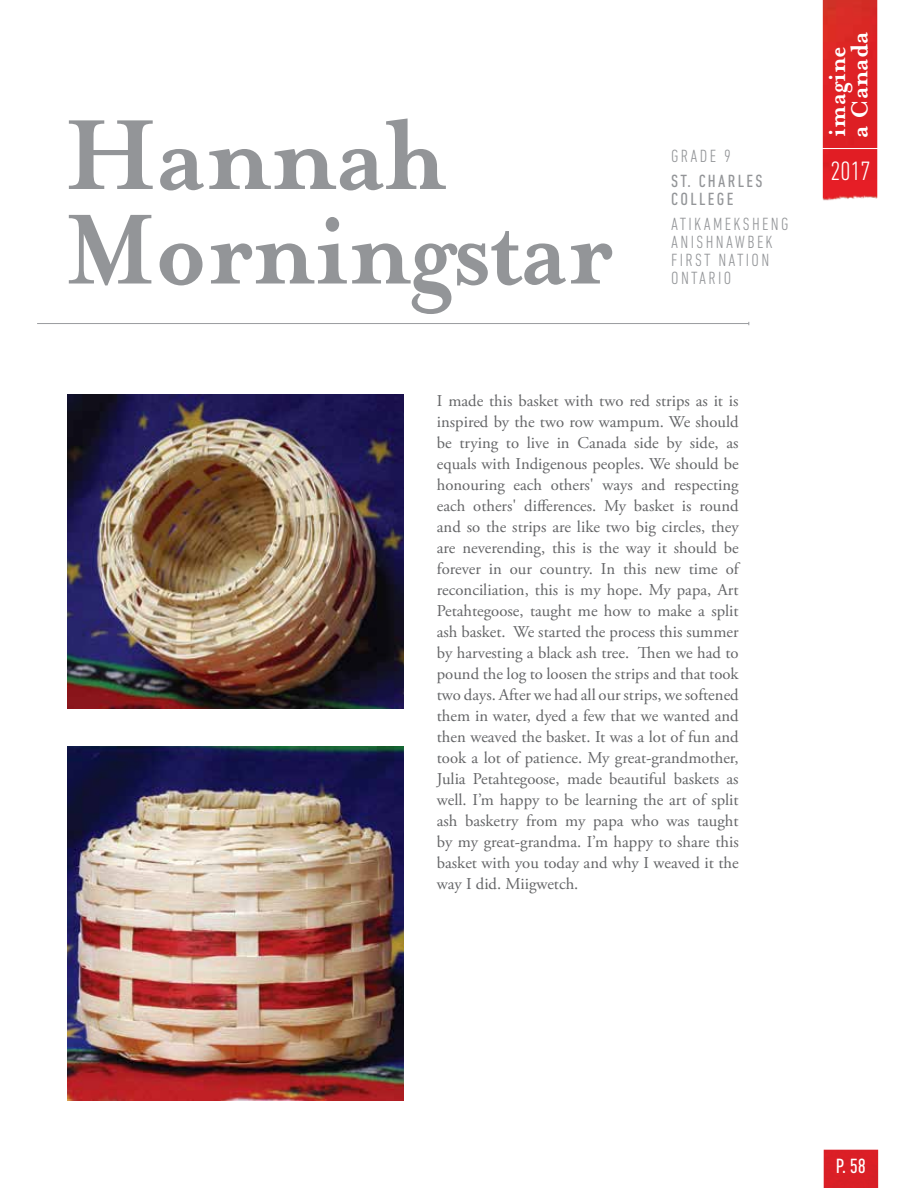
<style>
.page{position:relative;width:918px;height:1188px;background:#fff}
.page>*{position:absolute;margin:0;border:0;box-sizing:border-box;transform-origin:0 0}
.t1{font:700 114.3px/94.5px "Mrs Eaves";letter-spacing:-.01em;color:#939598}
.t2{font:700 27.9px "Mrs Eaves";letter-spacing:.01em;color:#fff;scale:.94 1}
.t3{font:700 27.6px "Mrs Eaves";color:#fff}
.t4{font:300 condensed 27px "DIN Next LT Pro";color:#fff}
.t5{font:condensed 21px "DIN Next LT Pro";color:#fff}
.t6{font:300 condensed 18px/18px "DIN Next LT Pro";letter-spacing:.13em;color:#939598}
.t7{font:condensed 18px/18px "DIN Next LT Pro";letter-spacing:.13em;color:#939598}
.t8{font:16.5px/21px "Adobe Garamond Pro";color:#636466;text-align:justify}
.s1{font-size:26.55px}
</style>
<div class="page">
<div style="left:824px;top:1150px;width:54px;height:38px;background:#da1f26"></div>
<img style="left:823px;top:0;width:54px;height:201px">
<hr style="left:802px;top:148px;width:84px;height:1px;background:#fff">
<hr style="left:37px;top:323px;width:712px;height:1px;background:#999b9e">
<img style="left:68px;top:746px;width:335px;height:354px">
<img style="left:68px;top:394px;width:335px;height:315px">
<h1 class="t1" style="left:65px;top:109px;width:550px">Hannah<br>Morningstar</h1>
<p class="t6" style="left:671px;top:147px;width:61px">GRADE 9</p>
<p class="t7" style="left:671px;top:172px;width:93px">ST. CHARLES<br>COLLEGE</p>
<p class="t6" style="left:671px;top:214px;width:119px">ATIKAMEKSHENG<br>ANISHNAWBEK<br>FIRST NATION<br>ONTARIO</p>
<p class="t8" style="left:437px;top:391px;width:303px">I made this basket with two red strips as it is inspired by the two row wampum. We should be trying to live in Canada side by side, as equals with Indigenous peoples. We should be honouring each others' ways and respecting each others' differences. My basket is round and so the strips are like two big circles, they are neverending, this is the way it should be forever in our country. In this new time of reconciliation, this is my hope. My papa, Art Petahtegoose, taught me how to make a split ash basket. We started the process this summer by harvesting a black ash tree. Then we had to pound the log to loosen the strips and that took two days. After we had all our strips, we softened them in water, dyed a few that we wanted and then weaved the basket. It was a lot of fun and took a lot of patience. My great-grandmother, Julia Petahtegoose, made beautiful baskets as well. I’m happy to be learning the art of split ash basketry from my papa who was taught by my great-grandma. I’m happy to share this basket with you today and why I weaved it the way I did. Miigwetch.</p>
<h3 class="t3" style="left:843px;top:138px;width:108px;rotate:-90deg">a <span class="s1">C</span>anada</h3>
<h2 class="t2" style="left:821px;top:137px;width:98px;rotate:-90deg">imagine</h2>
<h3 class="t4" style="left:830px;top:155px;width:42px">2017</h3>
<p class="t5" style="left:836px;top:1154px;width:31px">P. 58</p>
</div>
